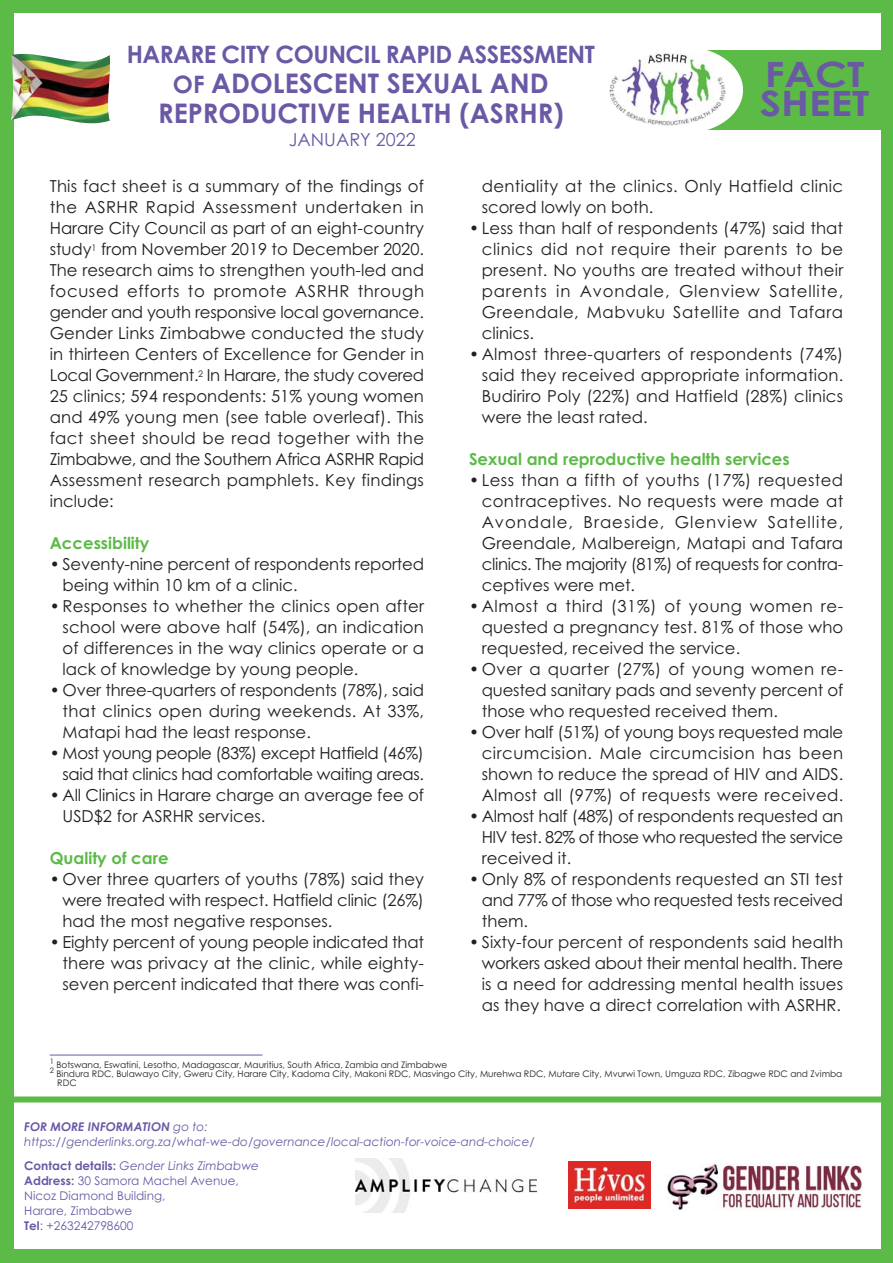
<style>
.page{position:relative;width:893px;height:1263px;background:#5cba47}
.page>*{position:absolute;margin:0;border:0;box-sizing:border-box;transform-origin:0 0}
.t1{font:700 34.95px/29px "Century Gothic";color:#6b59a6;scale:1.18 1}
.t2{font:700 27px/30px "Century Gothic";color:#6b59a6;text-align:center}
.t3{font:700 24px "Century Gothic";letter-spacing:-.02em;color:#6b59a6}
.t4{font:18px "Century Gothic";color:#6b59a6}
.t5{font:16.5px/21px "Century Gothic";color:#231f20;text-align:justify}
.t6{font:16.5px/21px "Century Gothic";letter-spacing:-.02em;color:#231f20;text-align:right}
.t7{font:700 16.5px "Century Gothic";color:#5cba47}
.t8{font:16.5px/21px "Century Gothic";letter-spacing:.02em;color:#231f20}
.t9{font:12px/15px "Century Gothic";color:#6b59a6}
.t10{font:italic 12px/15px "Century Gothic";color:#6b59a6}
.t11{font:9px/9px "Century Gothic";color:#231f20}
.t12{font:7.5px "Century Gothic";color:#231f20}
.s1{font-size:24px}
.s2{font-weight:700}
.s3{font-style:italic}
</style>
<div class="page">
<div style="left:14px;top:14px;width:866px;height:1235px;background:#fff"></div>
<img style="left:568px;top:1162px;width:82px;height:47px">
<img style="left:355px;top:1158px;width:182px;height:55px">
<img style="left:667px;top:1163px;width:195px;height:47px">
<div style="left:14px;top:1096px;width:868px;height:6px;background:#5cba47"></div>
<hr style="left:50px;top:1055px;width:212px;height:1px;background:#6b59a6">
<img style="left:11px;top:54px;width:99px;height:69px">
<div style="left:674px;top:50px;width:209px;height:79px;background:#5cba47"></div>
<div style="left:624px;top:47px;width:119px;height:87px;background:#fff;border-radius:50%"></div>
<img style="left:610px;top:53px;width:116px;height:72px">
<h3 class="t3" style="left:127px;top:46px;width:470px">HARARE CITY COUNCIL RAPID ASSESSMENT</h3>
<h2 class="t2" style="left:158px;top:71px;width:407px"><span class="s1">OF</span> ADOLESCENT SEXUAL AND<br>REPRODUCTIVE HEALTH (ASRHR)</h2>
<p class="t4" style="left:289px;top:133px;width:128px">JANUARY 2022</p>
<h1 class="t1" style="left:760px;top:63px;width:94px">FACT<br>SHEET</h1>
<p class="t5" style="left:50px;top:177px;width:376px">This fact sheet is a summary of the findings of the ASRHR Rapid Assessment undertaken in Harare City Council as part of an eight-country study<sup>1</sup> from November 2019 to December 2020.<br>The research aims to strengthen youth-led and focused efforts to promote ASRHR through gender and youth responsive local governance.<br>Gender Links Zimbabwe conducted the study in thirteen Centers of Excellence for Gender in Local Government.<sup>2</sup> In Harare, the study covered 25 clinics; 594 respondents: 51% young women and 49% young men (see table overleaf). This fact sheet should be read together with the Zimbabwe, and the Southern Africa ASRHR Rapid Assessment research pamphlets. Key findings include:</p>
<p class="t7" style="left:50px;top:537px;width:101px">Accessibility</p>
<p class="t5" style="left:63px;top:555px;width:363px;text-indent:-13px">• Seventy-nine percent of respondents reported being within 10 km of a clinic.</p>
<p class="t5" style="left:63px;top:597px;width:363px;text-indent:-13px">• Responses to whether the clinics open after school were above half (54%), an indication of differences in the way clinics operate or a lack of knowledge by young people.</p>
<p class="t5" style="left:63px;top:681px;width:363px;text-indent:-13px">• Over three-quarters of respondents (78%), said that clinics open during weekends. At 33%, Matapi had the least response.</p>
<p class="t6" style="left:50px;top:744px;width:376px">• Most young people (83%) except Hatfield (46%) said that clinics had comfortable waiting areas.</p>
<p class="t5" style="left:63px;top:786px;width:363px;text-indent:-13px">• All Clinics in Harare charge an average fee of<br>USD$2 for ASRHR services.</p>
<p class="t7" style="left:50px;top:852px;width:120px">Quality of care</p>
<p class="t5" style="left:63px;top:870px;width:363px;text-indent:-13px">• Over three quarters of youths (78%) said they were treated with respect. Hatfield clinic (26%) had the most negative responses.</p>
<p class="t5" style="left:63px;top:933px;width:363px;text-indent:-13px">• Eighty percent of young people indicated that there was privacy at the clinic, while eighty&shy;seven percent indicated that there was confi-</p>
<p class="t8" style="left:482px;top:177px;width:363px">dentiality at the clinics. Only Hatfield clinic scored lowly on both.</p>
<p class="t5" style="left:482px;top:219px;width:363px;text-indent:-13px">• Less than half of respondents (47%) said that clinics did not require their parents to be present. No youths are treated without their parents in Avondale, Glenview Satellite, Greendale, Mabvuku Satellite and Tafara clinics.</p>
<p class="t5" style="left:482px;top:345px;width:363px;text-indent:-13px">• Almost three-quarters of respondents (74%) said they received appropriate information.<br>Budiriro Poly (22%) and Hatfield (28%) clinics were the least rated.</p>
<p class="t7" style="left:469px;top:453px;width:322px">Sexual and reproductive health services</p>
<p class="t5" style="left:482px;top:471px;width:363px;text-indent:-13px">• Less than a fifth of youths (17%) requested contraceptives. No requests were made at Avondale, Braeside, Glenview Satellite, Greendale, Malbereign, Matapi and Tafara clinics. The majority (81%) of requests for contra&shy;ceptives were met.</p>
<p class="t5" style="left:482px;top:597px;width:363px;text-indent:-13px">•Almost a third (31%) of young women re&shy;quested a pregnancy test. 81% of those who requested, received the service.</p>
<p class="t5" style="left:482px;top:660px;width:363px;text-indent:-13px">• Over a quarter (27%) of young women re&shy;quested sanitary pads and seventy percent of those who requested received them.</p>
<p class="t5" style="left:482px;top:723px;width:363px;text-indent:-13px">• Over half (51%) of young boys requested male circumcision. Male circumcision has been shown to reduce the spread of HIV and AIDS.<br>Almost all (97%) of requests were received.</p>
<p class="t5" style="left:482px;top:807px;width:363px;text-indent:-13px">• Almost half (48%) of respondents requested an HIV test. 82% of those who requested the service received it.</p>
<p class="t5" style="left:482px;top:870px;width:363px;text-indent:-13px">• Only 8% of respondents requested an STI test and 77% of those who requested tests received them.</p>
<p class="t5" style="left:482px;top:933px;width:363px;text-indent:-13px">• Sixty-four percent of respondents said health workers asked about their mental health. There is a need for addressing mental health issues as they have a direct correlation with ASRHR.</p>
<p class="t12" style="left:50px;top:1058px;width:6px">1</p>
<p class="t11" style="left:56px;top:1061px;width:392px">Botswana, Eswatini, Lesotho, Madagascar, Mauritius, South Africa, Zambia and Zimbabwe</p>
<p class="t12" style="left:50px;top:1067px;width:6px">2</p>
<p class="t11" style="left:56px;top:1070px;width:787px">Bindura RDC, Bulawayo City, Gweru City, Harare City, Kadoma City, Makoni RDC, Masvingo City, Murehwa RDC, Mutare City, Mvurwi Town, Umguza RDC, Zibagwe RDC and Zvimba<br>RDC</p>
<p class="t10" style="left:24px;top:1121px;width:512px"><span class="s2">FOR MORE INFORMATION</span> go to: https://genderlinks.org.za/what-we-do/governance/local-action-for-voice-and-choice/</p>
<p class="t9" style="left:24px;top:1159px;width:236px"><span class="s2">Contact details:</span> <span class="s3">Gender Links Zimbabwe<br></span><span class="s2">Address:</span> 30 Samora Machel Avenue,<br>Nicoz Diamond Building,<br>Harare, Zimbabwe<br><span class="s2">Tel</span>: +263242798600</p>
</div>
